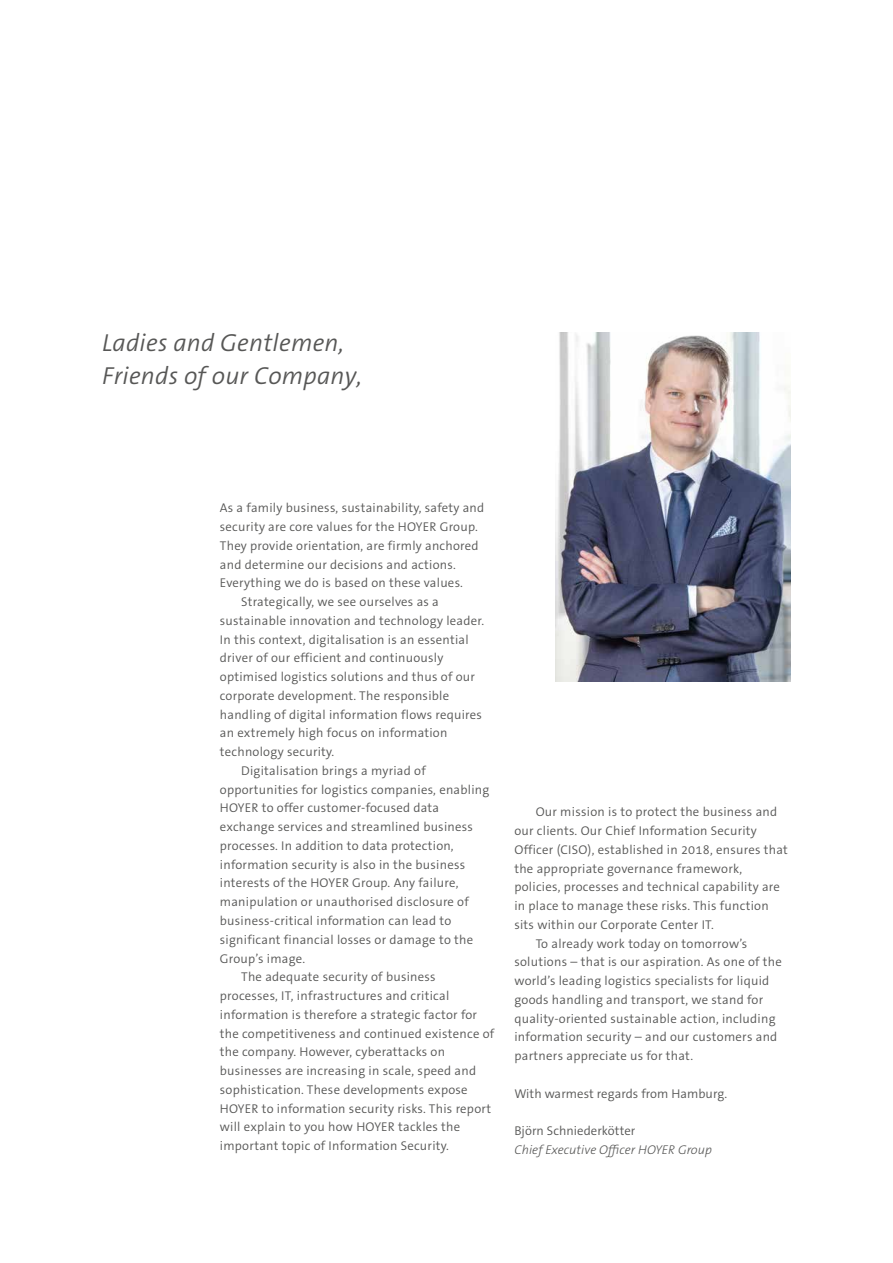
<style>
.page{position:relative;width:893px;height:1263px;background:#fff}
.page>*{position:absolute;margin:0;border:0;box-sizing:border-box;transform-origin:0 0}
.t1{font:24.75px/33px "The Sans LP4 Se Lig IT";letter-spacing:.01em;color:#575756}
.t2{font:300 12.75px "The Sans B W4";letter-spacing:.02em;color:#575756}
.t3{font:12.75px "The Sans LP3 Lig IT";letter-spacing:.005em;color:#575756}
</style>
<div class="page">
<img style="left:555px;top:332px;width:236px;height:349px">
<h1 class="t1" style="left:102px;top:326px;width:262px">Ladies and Gentlemen,<br>Friends of our Company,</h1>
<p class="t2" style="left:220px;top:500px;width:266px">As a family business, sustainability, safety and</p>
<p class="t2" style="left:220px;top:519px;width:259px">security are core values for the HOYER Group.</p>
<p class="t2" style="left:220px;top:537px;width:260px">They provide orientation, are firmly anchored</p>
<p class="t2" style="left:220px;top:556px;width:237px">and determine our decisions and actions.</p>
<p class="t2" style="left:220px;top:575px;width:245px">Everything we do is based on these values.</p>
<p class="t2" style="left:241px;top:594px;width:199px">Strategically, we see ourselves as a</p>
<p class="t2" style="left:220px;top:612px;width:266px">sustainable innovation and technology leader.</p>
<p class="t2" style="left:220px;top:631px;width:250px">In this context, digitalisation is an essential</p>
<p class="t2" style="left:220px;top:650px;width:225px">driver of our efficient and continuously</p>
<p class="t2" style="left:220px;top:669px;width:257px">optimised logistics solutions and thus of our</p>
<p class="t2" style="left:220px;top:687px;width:231px">corporate development. The responsible</p>
<p class="t2" style="left:220px;top:706px;width:264px">handling of digital information flows requires</p>
<p class="t2" style="left:220px;top:725px;width:229px">an extremely high focus on information</p>
<p class="t2" style="left:220px;top:744px;width:116px">technology security.</p>
<p class="t2" style="left:241px;top:762px;width:186px">Digitalisation brings a myriad of</p>
<p class="t2" style="left:220px;top:781px;width:271px">opportunities for logistics companies, enabling</p>
<p class="t2" style="left:220px;top:800px;width:221px">HOYER to offer customer-focused data</p>
<p class="t2" style="left:220px;top:819px;width:255px">exchange services and streamlined business</p>
<p class="t2" style="left:220px;top:837px;width:235px">processes. In addition to data protection,</p>
<p class="t2" style="left:220px;top:856px;width:247px">information security is also in the business</p>
<p class="t2" style="left:220px;top:875px;width:240px">interests of the HOYER Group. Any failure,</p>
<p class="t2" style="left:220px;top:894px;width:251px">manipulation or unauthorised disclosure of</p>
<p class="t2" style="left:220px;top:912px;width:233px">business-critical information can lead to</p>
<p class="t2" style="left:220px;top:931px;width:255px">significant financial losses or damage to the</p>
<p class="t2" style="left:220px;top:950px;width:87px">Group’s image.</p>
<p class="t2" style="left:241px;top:969px;width:196px">The adequate security of business</p>
<p class="t2" style="left:220px;top:987px;width:231px">processes, IT, infrastructures and critical</p>
<p class="t2" style="left:220px;top:1006px;width:259px">information is therefore a strategic factor for</p>
<p class="t2" style="left:220px;top:1025px;width:276px">the competitiveness and continued existence of</p>
<p class="t2" style="left:220px;top:1044px;width:227px">the company. However, cyberattacks on</p>
<p class="t2" style="left:220px;top:1062px;width:258px">businesses are increasing in scale, speed and</p>
<p class="t2" style="left:220px;top:1081px;width:249px">sophistication. These developments expose</p>
<p class="t2" style="left:220px;top:1100px;width:273px">HOYER to information security risks. This report</p>
<p class="t2" style="left:220px;top:1119px;width:242px">will explain to you how HOYER tackles the</p>
<p class="t2" style="left:220px;top:1137px;width:230px">important topic of Information Security.</p>
<p class="t2" style="left:536px;top:804px;width:243px">Our mission is to protect the business and</p>
<p class="t2" style="left:514px;top:822px;width:244px">our clients. Our Chief Information Security</p>
<p class="t2" style="left:514px;top:841px;width:275px">Officer (CISO), established in 2018, ensures that</p>
<p class="t2" style="left:514px;top:860px;width:229px">the appropriate governance framework,</p>
<p class="t2" style="left:514px;top:879px;width:267px">policies, processes and technical capability are</p>
<p class="t2" style="left:514px;top:897px;width:256px">in place to manage these risks. This function</p>
<p class="t2" style="left:514px;top:916px;width:201px">sits within our Corporate Center IT.</p>
<p class="t2" style="left:536px;top:935px;width:213px">To already work today on tomorrow’s</p>
<p class="t2" style="left:514px;top:954px;width:269px">solutions – that is our aspiration. As one of the</p>
<p class="t2" style="left:514px;top:973px;width:256px">world’s leading logistics specialists for liquid</p>
<p class="t2" style="left:514px;top:991px;width:250px">goods handling and transport, we stand for</p>
<p class="t2" style="left:514px;top:1010px;width:263px">quality-oriented sustainable action, including</p>
<p class="t2" style="left:514px;top:1029px;width:264px">information security – and our customers and</p>
<p class="t2" style="left:514px;top:1048px;width:180px">partners appreciate us for that.</p>
<p class="t2" style="left:514px;top:1085px;width:215px">With warmest regards from Hamburg.</p>
<p class="t2" style="left:514px;top:1123px;width:123px">Björn Schniederkötter</p>
<p class="t3" style="left:514px;top:1141px;width:199px">Chief Executive Officer HOYER Group</p>
</div>
